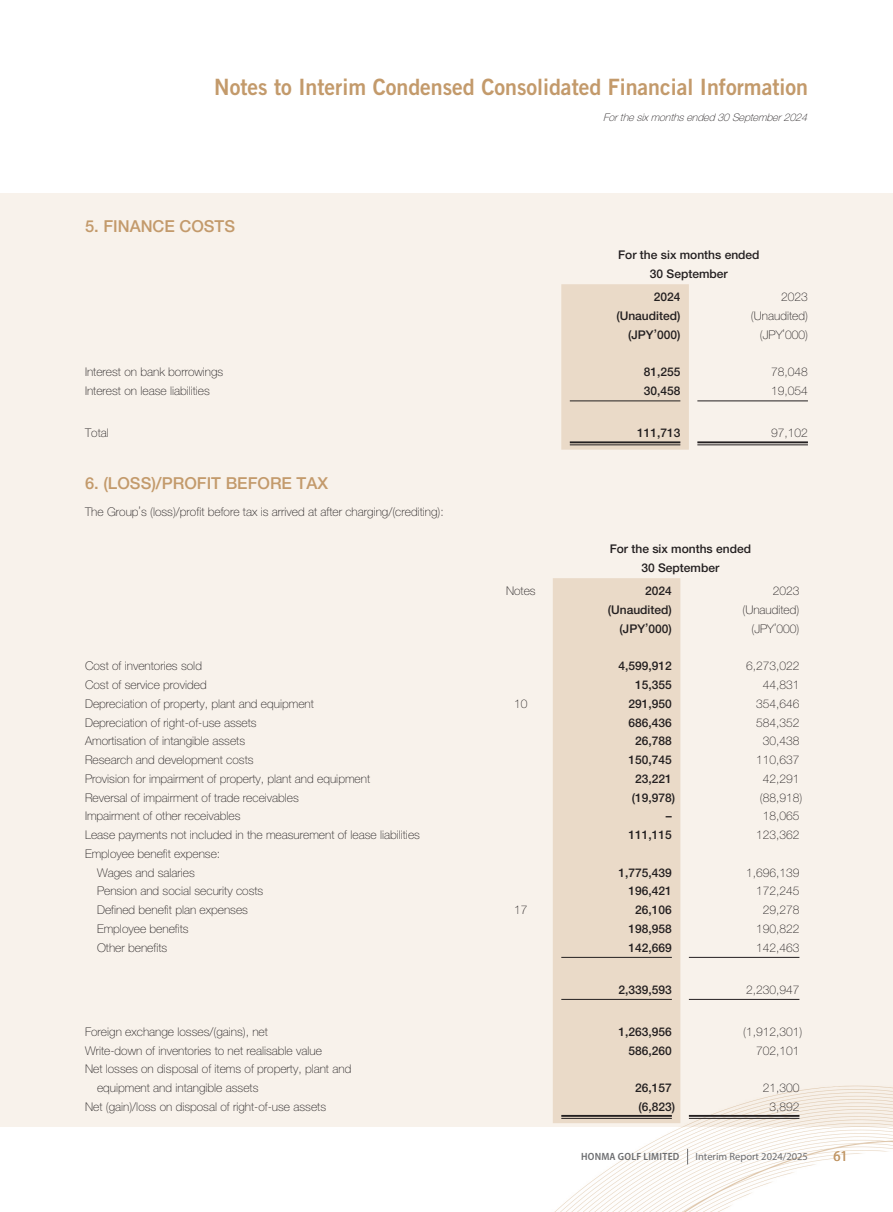
<style>
.page{position:relative;width:893px;height:1212px;background:#fff}
.page>*{position:absolute;margin:0;border:0;box-sizing:border-box;transform-origin:0 0}
.t1{font:22.5px "Trade Gothic LT Std Bd 2";color:#c39a6b;scale:.95 1}
.t2{font:500 16.5px "Helvetica Neue LT Std";color:#c39a6b}
.t3{font:semi-condensed 15px "Myriad Pro";color:#c39a6b}
.t4{font:100 12px/18.8px "Helvetica Neue LT Std";color:#231f20}
.t5{font:500 12px/18.8px "Helvetica Neue LT Std";color:#231f20;text-align:center}
.t6{font:italic 100 10.5px "Helvetica Neue LT Std";color:#231f20}
.t7{font:10.5px "Myriad Pro";color:#6c6d70}
.t8{font:600 semi-condensed 10.5px "Myriad Pro";letter-spacing:.02em;color:#6c6d70}
</style>
<div class="page">
<img style="left:0;top:193px;width:893px;height:1019px">
<div style="left:0;top:194px;width:893px;height:933px;background:#f8f2eb"></div>
<svg style="left:687px;top:1149px;width:1px;height:15px"></svg>
<div style="left:561px;top:284px;width:128px;height:166px;background:#eadac8"></div>
<hr style="left:570px;top:400px;width:110px;height:1px;background:#231f20">
<hr style="left:697px;top:400px;width:111px;height:1px;background:#231f20">
<hr style="left:570px;top:441px;width:110px;height:2px;background:#231f20">
<hr style="left:570px;top:444px;width:110px;height:1px;background:#231f20">
<hr style="left:697px;top:441px;width:111px;height:2px;background:#231f20">
<hr style="left:697px;top:444px;width:111px;height:1px;background:#231f20">
<div style="left:553px;top:578px;width:127px;height:545px;background:#eadac8"></div>
<hr style="left:561px;top:957px;width:111px;height:1px;background:#231f20">
<hr style="left:689px;top:957px;width:110px;height:1px;background:#231f20">
<hr style="left:561px;top:999px;width:111px;height:1px;background:#231f20">
<hr style="left:689px;top:999px;width:110px;height:1px;background:#231f20">
<hr style="left:561px;top:1115px;width:111px;height:2px;background:#231f20">
<hr style="left:561px;top:1118px;width:111px;height:1px;background:#231f20">
<hr style="left:689px;top:1115px;width:110px;height:2px;background:#231f20">
<hr style="left:689px;top:1118px;width:110px;height:1px;background:#231f20">
<h1 class="t1" style="left:214px;top:73px;width:626px">Notes to Interim Condensed Consolidated Financial Information</h1>
<p class="t6" style="left:603px;top:112px;width:209px">Forthesixmonthsended30September2024</p>
<h2 class="t2" style="left:85px;top:216px;width:152px">5. FINANCE COSTS</h2>
<p class="t5" style="left:618px;top:246px;width:143px">For the six months ended<br>30 September</p>
<p class="t5" style="left:654px;top:288px;width:28px">2024</p>
<p class="t4" style="left:781px;top:288px;width:28px">2023</p>
<p class="t5" style="left:616px;top:306px;width:66px">(Unaudited)</p>
<p class="t4" style="left:751px;top:307px;width:58px">(Unaudited)</p>
<p class="t5" style="left:628px;top:325px;width:54px">(JPY’000)</p>
<p class="t4" style="left:760px;top:325px;width:49px">(JPY’000)</p>
<p class="t4" style="left:85px;top:363px;width:140px">Interest on bank borrowings</p>
<p class="t5" style="left:644px;top:363px;width:38px">81,255</p>
<p class="t4" style="left:771px;top:363px;width:38px">78,048</p>
<p class="t4" style="left:85px;top:382px;width:126px">Interest on lease liabilities</p>
<p class="t5" style="left:644px;top:381px;width:38px">30,458</p>
<p class="t4" style="left:771px;top:382px;width:38px">19,054</p>
<p class="t4" style="left:85px;top:424px;width:25px">Total</p>
<p class="t5" style="left:637px;top:423px;width:45px">111,713</p>
<p class="t4" style="left:771px;top:424px;width:38px">97,102</p>
<h2 class="t2" style="left:85px;top:473px;width:245px">6. (LOSS)/PROFIT BEFORE TAX</h2>
<p class="t4" style="left:85px;top:502px;width:360px">The Group’s (loss)/profit before tax is arrived at after charging/(crediting):</p>
<p class="t5" style="left:610px;top:540px;width:143px">For the six months ended<br>30 September</p>
<p class="t4" style="left:506px;top:582px;width:31px">Notes</p>
<p class="t5" style="left:645px;top:582px;width:28px">2024</p>
<p class="t4" style="left:773px;top:582px;width:28px">2023</p>
<p class="t5" style="left:608px;top:600px;width:66px">(Unaudited)</p>
<p class="t4" style="left:742px;top:600px;width:58px">(Unaudited)</p>
<p class="t5" style="left:620px;top:619px;width:54px">(JPY’000)</p>
<p class="t4" style="left:751px;top:619px;width:49px">(JPY’000)</p>
<p class="t4" style="left:85px;top:657px;width:118px">Cost of inventories sold</p>
<p class="t5" style="left:618px;top:657px;width:55px">4,599,912</p>
<p class="t4" style="left:746px;top:657px;width:55px">6,273,022</p>
<p class="t4" style="left:85px;top:675px;width:123px">Cost of service provided</p>
<p class="t5" style="left:635px;top:675px;width:38px">15,355</p>
<p class="t4" style="left:763px;top:675px;width:38px">44,831</p>
<p class="t4" style="left:85px;top:694px;width:230px">Depreciation of property, plant and equipment</p>
<p class="t4" style="left:514px;top:694px;width:15px">10</p>
<p class="t5" style="left:628px;top:694px;width:45px">291,950</p>
<p class="t4" style="left:756px;top:694px;width:45px">354,646</p>
<p class="t4" style="left:85px;top:713px;width:173px">Depreciation of right-of-use assets</p>
<p class="t5" style="left:628px;top:713px;width:45px">686,436</p>
<p class="t4" style="left:756px;top:713px;width:45px">584,352</p>
<p class="t4" style="left:85px;top:732px;width:162px">Amortisation of intangible assets</p>
<p class="t5" style="left:635px;top:732px;width:38px">26,788</p>
<p class="t4" style="left:763px;top:732px;width:38px">30,438</p>
<p class="t4" style="left:85px;top:750px;width:170px">Research and development costs</p>
<p class="t5" style="left:628px;top:750px;width:45px">150,745</p>
<p class="t4" style="left:756px;top:750px;width:45px">110,637</p>
<p class="t4" style="left:85px;top:769px;width:287px">Provision for impairment of property, plant and equipment</p>
<p class="t5" style="left:635px;top:769px;width:38px">23,221</p>
<p class="t4" style="left:763px;top:769px;width:38px">42,291</p>
<p class="t4" style="left:85px;top:788px;width:215px">Reversal of impairment of trade receivables</p>
<p class="t5" style="left:632px;top:788px;width:45px">(19,978)</p>
<p class="t4" style="left:760px;top:788px;width:44px">(88,918)</p>
<p class="t4" style="left:85px;top:807px;width:157px">Impairment of other receivables</p>
<p class="t5" style="left:666px;top:807px;width:7px">–</p>
<p class="t4" style="left:763px;top:807px;width:38px">18,065</p>
<p class="t4" style="left:85px;top:825px;width:336px">Lease payments not included in the measurement of lease liabilities</p>
<p class="t5" style="left:628px;top:825px;width:45px">111,115</p>
<p class="t4" style="left:756px;top:825px;width:45px">123,362</p>
<p class="t4" style="left:97px;top:844px;width:125px;text-indent:-12px">Employee benefit expense:<br>Wages and salaries</p>
<p class="t5" style="left:618px;top:863px;width:55px">1,775,439</p>
<p class="t4" style="left:746px;top:863px;width:55px">1,696,139</p>
<p class="t4" style="left:97px;top:882px;width:168px">Pension and social security costs</p>
<p class="t5" style="left:628px;top:881px;width:45px">196,421</p>
<p class="t4" style="left:756px;top:882px;width:45px">172,245</p>
<p class="t4" style="left:97px;top:900px;width:153px">Defined benefit plan expenses</p>
<p class="t4" style="left:514px;top:900px;width:15px">17</p>
<p class="t5" style="left:635px;top:900px;width:38px">26,106</p>
<p class="t4" style="left:763px;top:900px;width:38px">29,278</p>
<p class="t4" style="left:97px;top:919px;width:93px">Employee benefits</p>
<p class="t5" style="left:628px;top:919px;width:45px">198,958</p>
<p class="t4" style="left:756px;top:919px;width:45px">190,822</p>
<p class="t4" style="left:97px;top:938px;width:72px">Other benefits</p>
<p class="t5" style="left:628px;top:938px;width:45px">142,669</p>
<p class="t4" style="left:756px;top:938px;width:45px">142,463</p>
<p class="t5" style="left:618px;top:980px;width:55px">2,339,593</p>
<p class="t4" style="left:746px;top:980px;width:55px">2,230,947</p>
<p class="t4" style="left:85px;top:1022px;width:184px">Foreign exchange losses/(gains), net</p>
<p class="t5" style="left:618px;top:1022px;width:55px">1,263,956</p>
<p class="t4" style="left:743px;top:1022px;width:61px">(1,912,301)</p>
<p class="t4" style="left:85px;top:1041px;width:238px">Write-down of inventories to net realisable value</p>
<p class="t5" style="left:628px;top:1041px;width:45px">586,260</p>
<p class="t4" style="left:756px;top:1041px;width:45px">702,101</p>
<p class="t4" style="left:97px;top:1059px;width:256px;text-indent:-12px">Net losses on disposal of items of property, plant and equipment and intangible assets</p>
<p class="t5" style="left:635px;top:1078px;width:38px">26,157</p>
<p class="t4" style="left:763px;top:1078px;width:38px">21,300</p>
<p class="t4" style="left:85px;top:1097px;width:243px">Net (gain)/loss on disposal of right-of-use assets</p>
<p class="t5" style="left:638px;top:1097px;width:38px">(6,823)</p>
<p class="t4" style="left:769px;top:1097px;width:32px">3,892</p>
<p class="t8" style="left:581px;top:1150px;width:100px">HONMA GOLF LIMITED</p>
<p class="t7" style="left:696px;top:1149px;width:114px">Interim Report 2024/2025</p>
<p class="t3" style="left:833px;top:1147px;width:16px">61</p>
</div>
